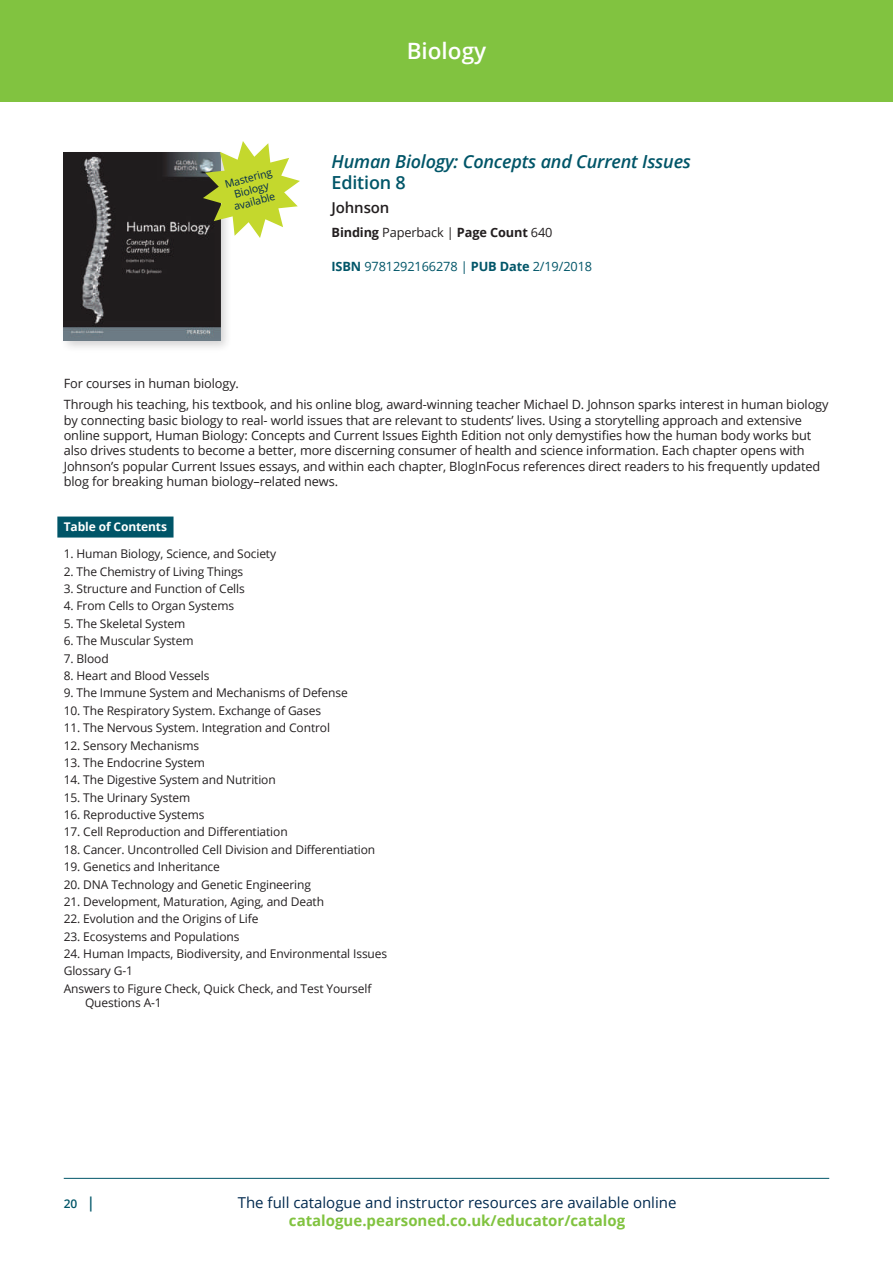
<style>
.page{position:relative;width:893px;height:1263px;background:#fff}
.page>*{position:absolute;margin:0;border:0;box-sizing:border-box;transform-origin:0 0}
.t1{font:600 22.5px "Open Sans";color:#fff}
.t2{font:italic 600 18px/21px "Open Sans";letter-spacing:-.01em;color:#005568}
.t3{font:15px "Open Sans";color:#00294e}
.t4{font:700 15px "Open Sans";color:#81c340}
.t5{font:600 15px "Open Sans";letter-spacing:-.01em;color:#231f20}
.t6{font:12.75px/15.3px "Open Sans";letter-spacing:-.01em;color:#231f20}
.t7{font:12.75px "Open Sans";letter-spacing:-.01em;color:#005568}
.t8{font:700 12.75px "Open Sans";letter-spacing:-.01em;color:#231f20}
.t9{font:12px/17.4px "Open Sans";letter-spacing:-.01em;color:#231f20}
.t10{font:700 12px "Open Sans";letter-spacing:-.01em;color:#fff}
.t11{font:600 12px "Open Sans";color:#005568}
.t12{font:10.5px/12px "Open Sans";color:#00294e;text-align:center}
.s1{font-style:normal}
.s2{font-weight:400}
.s3{font-weight:700}
.s4{font-size:15px}
</style>
<div class="page">
<div style="left:0;top:0;width:893px;height:102px;background:#81c340"></div>
<hr style="left:64px;top:1178px;width:765px;height:1px;background:#005568">
<div style="left:60px;top:149px;width:173px;height:204px;background:#231f20;opacity:.2"></div>
<img style="left:64px;top:153px;width:156px;height:187px">
<svg style="left:203px;top:141px;width:97px;height:97px"></svg>
<div style="left:57px;top:516px;width:116px;height:21px;background:#005568"></div>
<p class="t12" style="left:223px;top:178px;width:50px;rotate:-15deg">Mastering<br>Biology available</p>
<h1 class="t1" style="left:407px;top:35px;width:81px">Biology</h1>
<p class="t2" style="left:332px;top:150px;width:361px">Human Biology: Concepts and Current Issues<br><span class="s1">Edition 8</span></p>
<p class="t5" style="left:332px;top:197px;width:59px">Johnson</p>
<p class="t8" style="left:332px;top:223px;width:222px">Binding <span class="s2">Paperback |</span> Page Count <span class="s2">640</span></p>
<p class="t7" style="left:332px;top:258px;width:262px"><span class="s3">ISBN</span> 9781292166278 | <span class="s3">PUB Date</span> 2/19/2018</p>
<p class="t6" style="left:64px;top:372px;width:766px;line-height:21.8px">For courses in human biology.<br>Through his teaching, his textbook, and his online blog, award-winning teacher Michael D. Johnson sparks interest in human biology</p>
<p class="t6" style="left:64px;top:412px;width:758px">by connecting basic biology to real- world issues that are relevant to students’ lives. Using a storytelling approach and extensive online support, Human Biology: Concepts and Current Issues Eighth Edition not only demystifies how the human body works but also drives students to become a better, more discerning consumer of health and science information. Each chapter opens with Johnson’s popular Current Issues essays, and within each chapter, BlogInFocus references direct readers to his frequently updated blog for breaking human biology–related news.</p>
<p class="t10" style="left:64px;top:518px;width:105px">Table of Contents</p>
<p class="t9" style="left:64px;top:545px;width:214px">1. Human Biology, Science, and Society</p>
<p class="t9" style="left:64px;top:562px;width:181px">2. The Chemistry of Living Things</p>
<p class="t9" style="left:64px;top:580px;width:183px">3. Structure and Function of Cells</p>
<p class="t9" style="left:64px;top:597px;width:172px">4. From Cells to Organ Systems</p>
<p class="t9" style="left:64px;top:614px;width:123px">5. The Skeletal System</p>
<p class="t9" style="left:64px;top:632px;width:131px">6. The Muscular System</p>
<p class="t9" style="left:64px;top:649px;width:46px">7. Blood</p>
<p class="t9" style="left:64px;top:667px;width:147px">8. Heart and Blood Vessels</p>
<p class="t9" style="left:64px;top:684px;width:286px">9. The Immune System and Mechanisms of Defense</p>
<p class="t9" style="left:64px;top:701px;width:259px">10. The Respiratory System. Exchange of Gases</p>
<p class="t9" style="left:64px;top:719px;width:268px">11. The Nervous System. Integration and Control</p>
<p class="t9" style="left:64px;top:736px;width:137px">12. Sensory Mechanisms</p>
<p class="t9" style="left:64px;top:753px;width:143px">13. The Endocrine System</p>
<p class="t9" style="left:64px;top:771px;width:214px">14. The Digestive System and Nutrition</p>
<p class="t9" style="left:64px;top:788px;width:128px">15. The Urinary System</p>
<p class="t9" style="left:64px;top:806px;width:142px">16. Reproductive Systems</p>
<p class="t9" style="left:64px;top:823px;width:225px">17. Cell Reproduction and Differentiation</p>
<p class="t9" style="left:64px;top:840px;width:313px">18. Cancer. Uncontrolled Cell Division and Differentiation</p>
<p class="t9" style="left:64px;top:858px;width:158px">19. Genetics and Inheritance</p>
<p class="t9" style="left:64px;top:875px;width:249px">20. DNA Technology and Genetic Engineering</p>
<p class="t9" style="left:64px;top:892px;width:262px">21. Development, Maturation, Aging, and Death</p>
<p class="t9" style="left:64px;top:910px;width:196px">22. Evolution and the Origins of Life</p>
<p class="t9" style="left:64px;top:927px;width:177px">23. Ecosystems and Populations</p>
<p class="t9" style="left:64px;top:945px;width:325px">24. Human Impacts, Biodiversity, and Environmental Issues<br>Glossary G-1<br>Answers to Figure Check, Quick Check, and Test Yourself</p>
<p class="t9" style="left:85px;top:994px;width:78px">Questions A-1</p>
<p class="t11" style="left:64px;top:1195px;width:33px">20 <span class="s4">|</span></p>
<p class="t3" style="left:238px;top:1192px;width:440px">The full catalogue and instructor resources are available online</p>
<p class="t4" style="left:289px;top:1210px;width:338px">catalogue.pearsoned.co.uk/educator/catalog</p>
</div>
